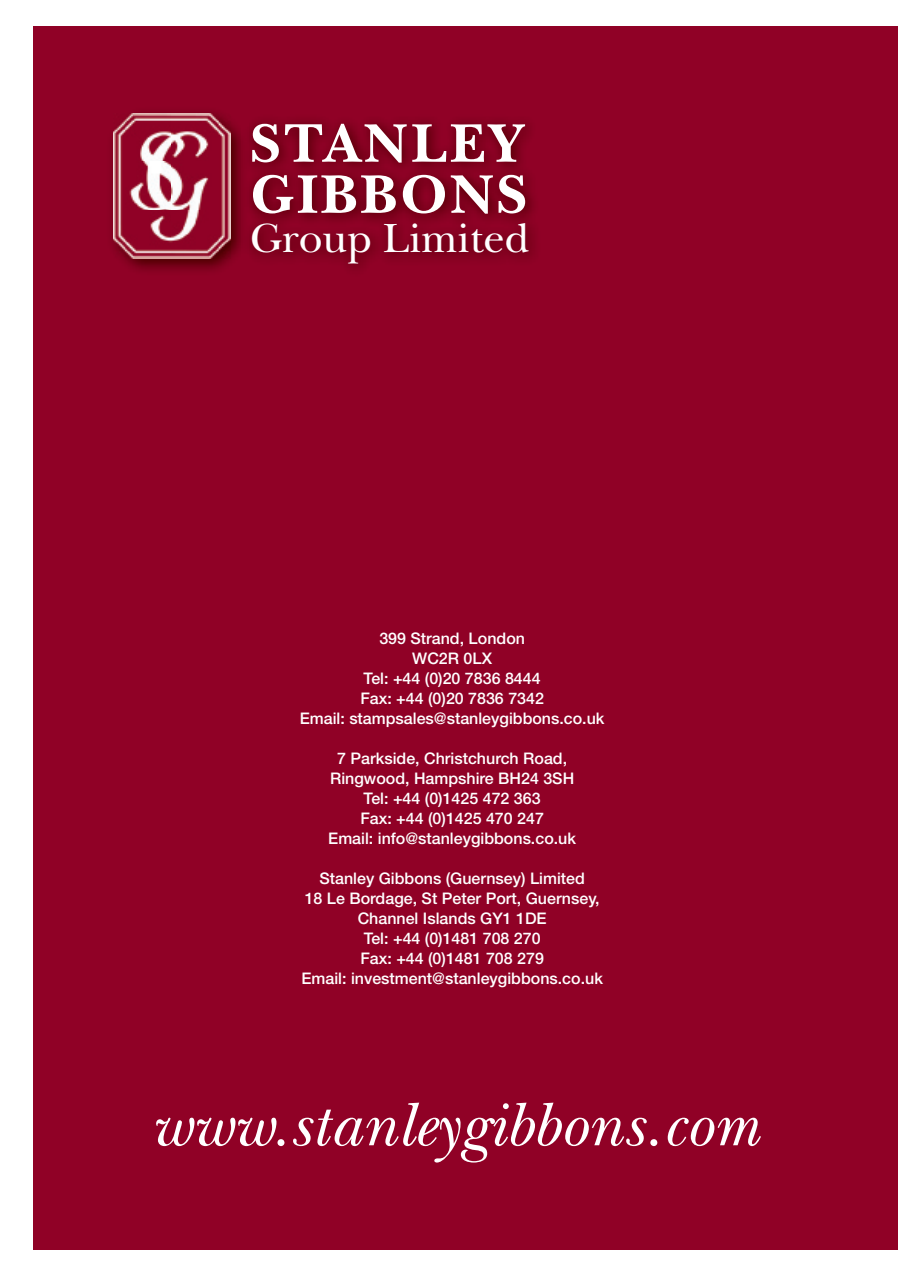
<style>
.page{position:relative;width:924px;height:1275px;background:#fff}
.page>*{position:absolute;margin:0;border:0;box-sizing:border-box;transform-origin:0 0}
.t1{font:italic 64px "New Baskerville Std";color:#fff}
.t2{font:700 56.6px/51px "New Baskerville Std";letter-spacing:.04em;color:#fff}
.t3{font:42.6px "New Baskerville Std";color:#fff}
.t4{font:500 16px/20px "Helvetica Neue LT Std";color:#fff;text-align:center}
</style>
<div class="page">
<div style="left:33px;top:26px;width:864px;height:1223px;background:#900126"></div>
<img style="left:112px;top:112px;width:129px;height:159px">
<img style="left:113px;top:113px;width:117px;height:146px">
<h2 class="t2" style="left:250px;top:118px;width:278px">STANLEY<br>GIBBONS</h2>
<h3 class="t3" style="left:250px;top:214px;width:280px">Group Limited</h3>
<p class="t4" style="left:299px;top:628px;width:306px">399 Strand, London<br>WC2R 0LX<br>Tel: +44 (0)20 7836 8444<br>Fax: +44 (0)20 7836 7342<br>Email: stampsales@stanleygibbons.co.uk</p>
<p class="t4" style="left:328px;top:748px;width:249px">7 Parkside, Christchurch Road,<br>Ringwood, Hampshire BH24 3SH<br>Tel: +44 (0)1425 472 363<br>Fax: +44 (0)1425 470 247<br>Email: info@stanleygibbons.co.uk</p>
<p class="t4" style="left:301px;top:868px;width:303px">Stanley Gibbons (Guernsey) Limited<br>18 Le Bordage, St Peter Port, Guernsey,<br>Channel Islands GY1 1DE<br>Tel: +44 (0)1481 708 270<br>Fax: +44 (0)1481 708 279<br>Email: investment@stanleygibbons.co.uk</p>
<h1 class="t1" style="left:150px;top:1087px;width:608px">www.stanleygibbons.com</h1>
</div>
